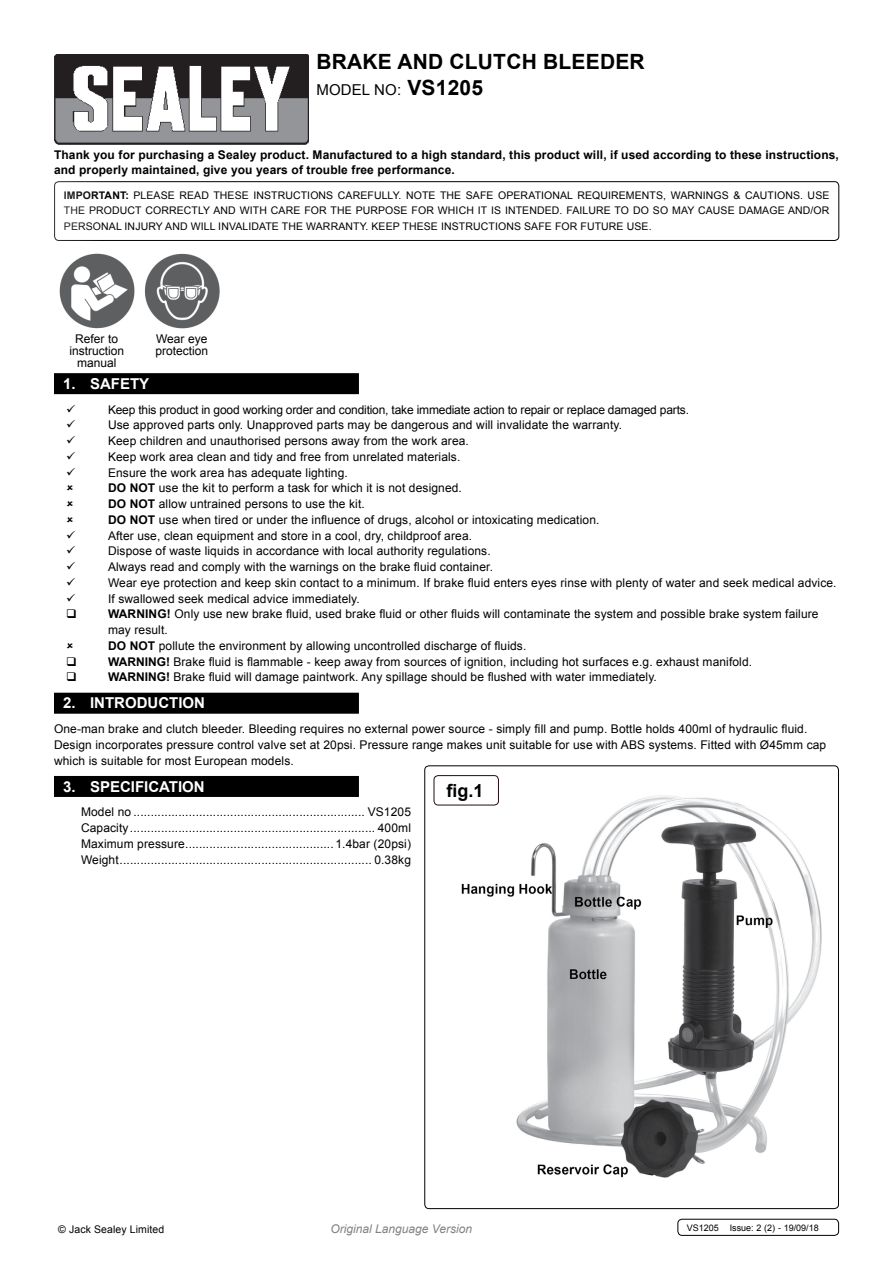
<style>
.page{position:relative;width:893px;height:1263px;background:#fff}
.page>*{position:absolute;margin:0;border:0;box-sizing:border-box;transform-origin:0 0}
.t1{font:700 21px "Arial";letter-spacing:.01em;color:#000}
.t2{font:700 18px "Arial";color:#000}
.t3{font:700 15px "Arial";color:#fff}
.t4{font:15px "Arial";letter-spacing:.01em;color:#000}
.t5{font:12px/15.8px "Arial";letter-spacing:.01em;color:#000}
.t6{font:700 12px/15.8px "Arial";letter-spacing:.01em;color:#000}
.t7{font:italic 12px "Arial";color:#808285}
.t8{font:10.5px/15.8px "Arial";letter-spacing:.01em;color:#000;text-align:justify}
.t9{font:9px "Arial";color:#000}
.s1{font-weight:700;font-size:21px}
.s2{font-weight:700}
</style>
<div class="page">
<img style="left:54px;top:54px;width:255px;height:90px">
<div style="left:54px;top:181px;width:785px;height:60px;border:1px solid #000;border-radius:4px"></div>
<div style="left:54px;top:373px;width:305px;height:21px;background:#000"></div>
<div style="left:54px;top:693px;width:305px;height:21px;background:#000"></div>
<div style="left:54px;top:776px;width:305px;height:21px;background:#000"></div>
<img style="left:59px;top:253px;width:161px;height:76px">
<img style="left:433px;top:783px;width:389px;height:395px">
<div style="left:434px;top:776px;width:64px;height:29px;background:#fff;border-radius:4px"></div>
<div style="left:434px;top:775px;width:65px;height:30px;border:1px solid #230d10;border-radius:4px"></div>
<div style="left:677px;top:1219px;width:162px;height:17px;border:1px solid #000;border-radius:4px"></div>
<h1 class="t1" style="left:316px;top:48px;width:330px">bRAKE AND CLUTCH BLEEDER</h1>
<p class="t4" style="left:316px;top:80px;width:168px">MODEL NO: <span class="s1">VS1205</span></p>
<p class="t6" style="left:54px;top:147px;width:786px">Thank you for purchasing a Sealey product. Manufactured to a high standard, this product will, if used according to these instructions, and properly maintained, give you years of trouble free performance.</p>
<p class="t8" style="left:64px;top:187px;width:767px"><span class="s2">IMPORTANT:</span> PLEASE READ THESE INSTRUCTIONS CAREFULLY. NOTE THE SAFE OPERATIONAL REQUIREMENTS, WARNINGS &amp; CAUTIONS. USE THE PRODUCT CORRECTLY AND WITH CARE FOR THE PURPOSE FOR WHICH IT IS INTENDED. FAILURE TO DO SO MAY CAUSE DAMAGE AND/OR PERSONAL INJURY AND WILL INVALIDATE THE WARRANTY. KEEP THESE INSTRUCTIONS SAFE FOR FUTURE USE.</p>
<p class="t5" style="left:69px;top:332px;width:56px;line-height:12px;text-align:center">Refer to instruction manual</p>
<p class="t5" style="left:155px;top:333px;width:54px;line-height:12px">Wear eye protection</p>
<p class="t3" style="left:63px;top:374px;width:88px">1. SAFETY</p>
<p class="t5" style="left:108px;top:402px;width:730px">Keep this product in good working order and condition, take immediate action to repair or replace damaged parts.<br>Use approved parts only. Unapproved parts may be dangerous and will invalidate the warranty.<br>Keep children and unauthorised persons away from the work area.<br>Keep work area clean and tidy and free from unrelated materials.<br>Ensure the work area has adequate lighting.<br><span class="s2">DO NOT</span> use the kit to perform a task for which it is not designed.<br><span class="s2">DO NOT</span> allow untrained persons to use the kit.<br><span class="s2">DO NOT</span> use when tired or under the influence of drugs, alcohol or intoxicating medication.<br>After use, clean equipment and store in a cool, dry, childproof area.<br>Dispose of waste liquids in accordance with local authority regulations.<br>Always read and comply with the warnings on the brake fluid container.<br>Wear eye protection and keep skin contact to a minimum. If brake fluid enters eyes rinse with plenty of water and seek medical advice.<br>If swallowed seek medical advice immediately.<br><span class="s2">WARNING!</span> Only use new brake fluid, used brake fluid or other fluids will contaminate the system and possible brake system failure may result.<br><span class="s2">DO NOT</span> pollute the environment by allowing uncontrolled discharge of fluids.<br><span class="s2">WARNING!</span> Brake fluid is flammable - keep away from sources of ignition, including hot surfaces e.g. exhaust manifold.<br><span class="s2">WARNING!</span> Brake fluid will damage paintwork. Any spillage should be flushed with water immediately.</p>
<p class="t3" style="left:63px;top:693px;width:38px">2. introduction</p>
<p class="t5" style="left:54px;top:721px;width:774px">One-man brake and clutch bleeder. Bleeding requires no external power source - simply fill and pump. Bottle holds 400ml of hydraulic fluid.<br>Design incorporates pressure control valve set at 20psi. Pressure range makes unit suitable for use with ABS systems. Fitted with Ø45mm cap which is suitable for most European models.</p>
<p class="t3" style="left:63px;top:776px;width:57px">3. specification</p>
<p class="t5" style="left:81px;top:804px;width:331px;text-align:justify">Model no ................................................................... VS1205<br>Capacity....................................................................... 400ml Maximum pressure...........................................1.4bar (20psi)<br>Weight......................................................................... 0.38kg</p>
<h2 class="t2" style="left:447px;top:778px;width:39px">fig.1</h2>
<p class="t8" style="left:58px;top:1221px;width:108px">© Jack Sealey Limited</p>
<p class="t7" style="left:330px;top:1220px;width:143px">Original Language Version</p>
<p class="t9" style="left:687px;top:1221px;width:134px">VS1205 Issue: 2 (2) - 19/09/18</p>
</div>
